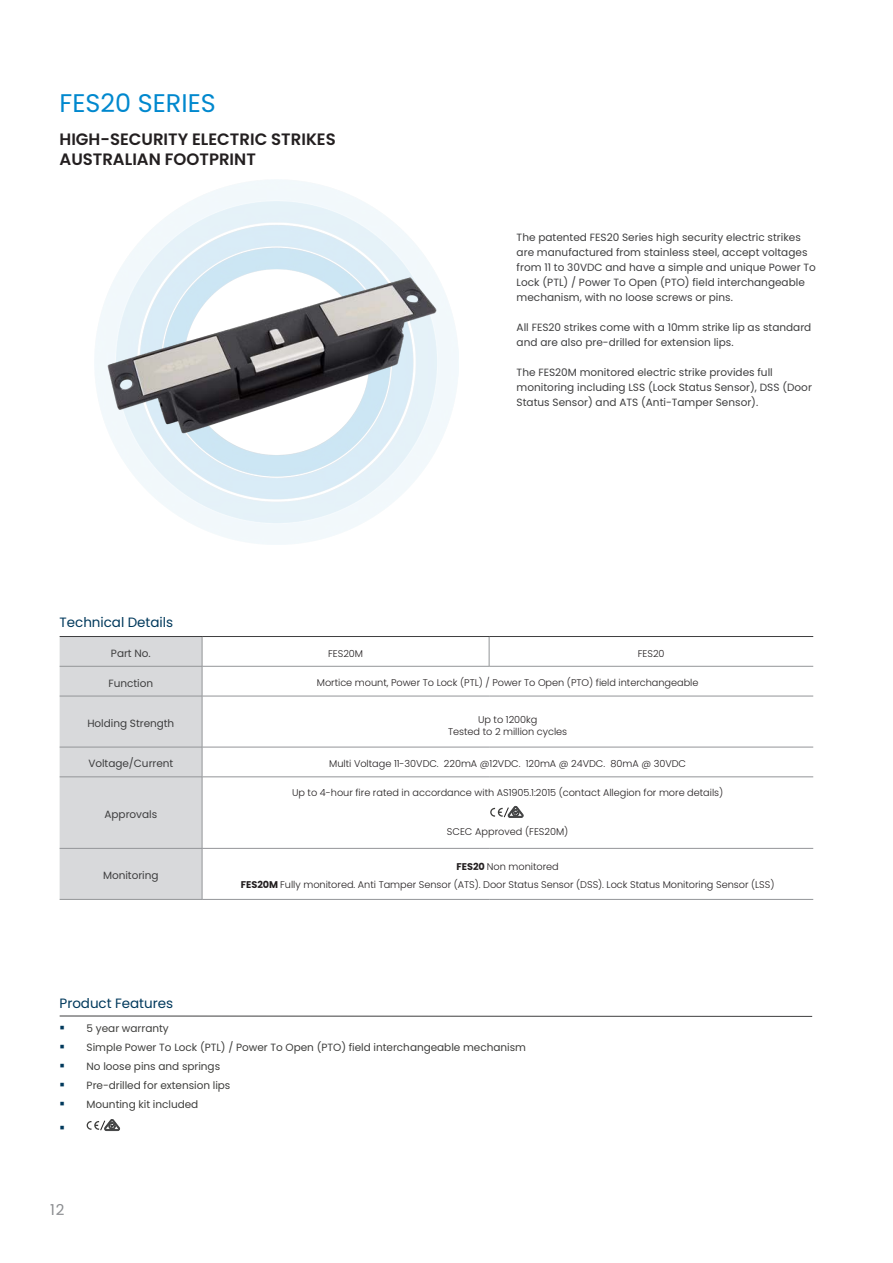
<style>
.page{position:relative;width:893px;height:1263px;background:#fff}
.page>*{position:absolute;margin:0;border:0;box-sizing:border-box;transform-origin:0 0}
.t1{font:25.5px "Poppins";color:#0088ce}
.t2{font:600 16.5px/19.8px "Poppins";color:#231f20}
.t3{font:15px "Poppins";color:#8b8d90}
.t4{font:13.5px "Poppins";letter-spacing:-.005em;color:#00395c}
.t5{font:12px "Wingdings";color:#00395c}
.t6{font:10.5px/15px "Poppins";color:#3e3e3f}
.t7{font:10.5px "Poppins";letter-spacing:-.005em;color:#3e3e3c}
.t8{font:300 9.75px/11.7px "Poppins";letter-spacing:-.005em;color:#231f20;text-align:center}
.s1{font-weight:700}
.s2{color:#00395c}
</style>
<div class="page">
<svg style="left:203px;top:746px;width:610px;height:1px"></svg>
<svg style="left:203px;top:777px;width:610px;height:122px"></svg>
<div style="left:60px;top:637px;width:143px;height:262px;background:#d8d9db"></div>
<hr style="left:60px;top:666px;width:142px;height:1px;background:#939598">
<hr style="left:202px;top:666px;width:287px;height:1px;background:#939598">
<hr style="left:202px;top:666px;width:1px;height:30px;background:#939598">
<hr style="left:489px;top:666px;width:324px;height:1px;background:#939598">
<hr style="left:60px;top:696px;width:142px;height:1px;background:#939598">
<hr style="left:202px;top:696px;width:287px;height:1px;background:#939598">
<hr style="left:202px;top:696px;width:1px;height:51px;background:#939598">
<hr style="left:489px;top:696px;width:324px;height:1px;background:#939598">
<hr style="left:60px;top:747px;width:142px;height:1px;background:#939598">
<hr style="left:202px;top:747px;width:287px;height:1px;background:#939598">
<hr style="left:202px;top:747px;width:1px;height:30px;background:#939598">
<hr style="left:489px;top:747px;width:324px;height:1px;background:#939598">
<hr style="left:60px;top:776px;width:142px;height:1px;background:#939598">
<hr style="left:202px;top:776px;width:287px;height:1px;background:#939598">
<hr style="left:202px;top:777px;width:1px;height:71px;background:#939598">
<hr style="left:489px;top:776px;width:324px;height:1px;background:#939598">
<hr style="left:60px;top:848px;width:142px;height:1px;background:#939598">
<hr style="left:202px;top:848px;width:287px;height:1px;background:#939598">
<hr style="left:202px;top:848px;width:1px;height:51px;background:#939598">
<hr style="left:489px;top:848px;width:324px;height:1px;background:#939598">
<hr style="left:60px;top:899px;width:142px;height:1px;background:#939598">
<hr style="left:202px;top:899px;width:287px;height:1px;background:#939598">
<hr style="left:489px;top:899px;width:324px;height:1px;background:#939598">
<svg style="left:489px;top:637px;width:1px;height:29px"></svg>
<hr style="left:60px;top:636px;width:142px;height:1px;background:#3e3e3f">
<hr style="left:202px;top:636px;width:287px;height:1px;background:#3e3e3f">
<hr style="left:489px;top:636px;width:324px;height:1px;background:#3e3e3f">
<svg style="left:490px;top:806px;width:33px;height:12px"></svg>
<svg style="left:87px;top:1119px;width:33px;height:12px"></svg>
<hr style="left:60px;top:1015px;width:752px;height:2px;background:#3e3e3f">
<img style="left:124px;top:180px;width:335px;height:364px">
<img style="left:94px;top:263px;width:357px;height:209px">
<h1 class="t1" style="left:60px;top:88px;width:158px">FES20 SERIES</h1>
<h2 class="t2" style="left:60px;top:129px;width:278px">HIGH-SECURITY ELECTRIC STRIKES<br>AUSTRALIAN FOOTPRINT</h2>
<p class="t4" style="left:60px;top:614px;width:115px">Technical Details</p>
<p class="t6" style="left:517px;top:230px;width:301px">The patented FES20 Series high security electric strikes are manufactured from stainless steel, accept voltages from 11 to 30VDC and have a simple and unique Power To Lock (PTL) / Power To Open (PTO) field interchangeable mechanism, with no loose screws or pins.</p>
<p class="t6" style="left:517px;top:320px;width:296px">All FES20 strikes come with a 10mm strike lip as standard and are also pre-drilled for extension lips.</p>
<p class="t6" style="left:517px;top:365px;width:297px">The FES20M monitored electric strike provides full monitoring including LSS (Lock Status Sensor), DSS (Door<br>Status Sensor) and ATS (Anti-Tamper Sensor).</p>
<p class="t6" style="left:111px;top:646px;width:41px">Part No.</p>
<p class="t8" style="left:328px;top:647px;width:36px">FES20M</p>
<p class="t8" style="left:638px;top:647px;width:28px">FES20</p>
<p class="t6" style="left:109px;top:675px;width:46px">Function</p>
<p class="t8" style="left:317px;top:677px;width:383px">Mortice mount, Power To Lock (PTL) / Power To Open (PTO) field interchangeable</p>
<p class="t6" style="left:87px;top:716px;width:89px">Holding Strength</p>
<p class="t8" style="left:448px;top:714px;width:121px">Up to 1200kg<br>Tested to 2 million cycles</p>
<p class="t6" style="left:88px;top:756px;width:87px">Voltage/Current</p>
<p class="t8" style="left:329px;top:758px;width:358px">Multi Voltage 11-30VDC. 220mA @12VDC. 120mA @ 24VDC. 80mA @ 30VDC</p>
<p class="t6" style="left:105px;top:807px;width:54px">Approvals</p>
<p class="t8" style="left:292px;top:786px;width:433px">Up to 4-hour fire rated in accordance with AS1905.1:2015 (contact Allegion for more details)</p>
<p class="t8" style="left:447px;top:826px;width:123px">SCEC Approved (FES20M)</p>
<p class="t6" style="left:103px;top:868px;width:57px">Monitoring</p>
<p class="t8" style="left:241px;top:858px;width:535px;line-height:17.7px"><span class="s1">FES20</span> Non monitored<br><span class="s1">FES20M</span> Fully monitored. Anti Tamper Sensor (ATS). Door Status Sensor (DSS). Lock Status Monitoring Sensor (LSS)</p>
<p class="t4" style="left:60px;top:995px;width:115px">Product Features</p>
<p class="t7" style="left:60px;top:1022px;width:111px"><span class="s2">▪</span> 5 year warranty</p>
<p class="t7" style="left:60px;top:1041px;width:468px"><span class="s2">▪</span> Simple Power To Lock (PTL) / Power To Open (PTO) field interchangeable mechanism</p>
<p class="t7" style="left:60px;top:1060px;width:162px"><span class="s2">▪</span> No loose pins and springs</p>
<p class="t7" style="left:60px;top:1079px;width:172px"><span class="s2">▪</span> Pre-drilled for extension lips</p>
<p class="t7" style="left:60px;top:1098px;width:140px"><span class="s2">▪</span> Mounting kit included</p>
<p class="t5" style="left:60px;top:1121px;width:7px">▪</p>
<h3 class="t3" style="left:50px;top:1201px;width:16px">12</h3>
</div>
